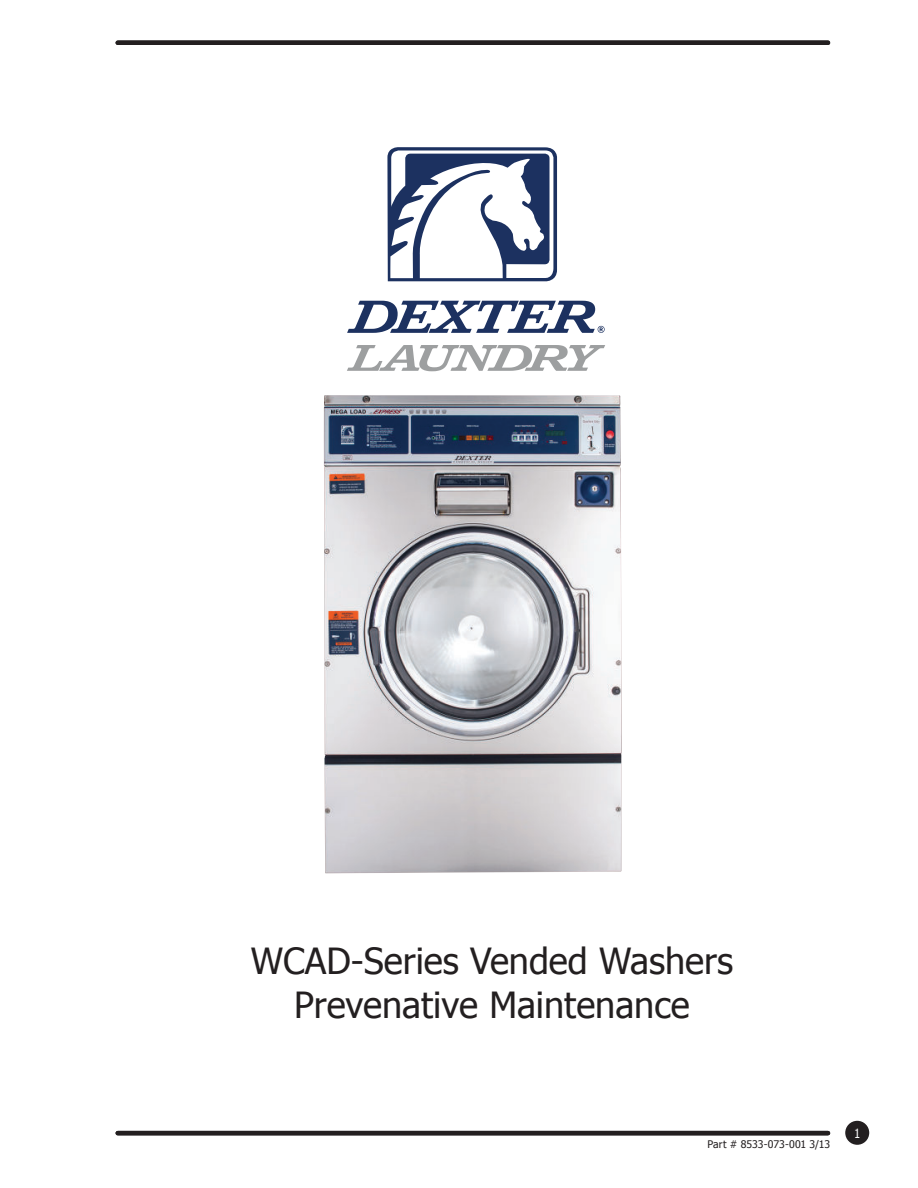
<style>
.page{position:relative;width:918px;height:1188px;background:#fff}
.page>*{position:absolute;margin:0;border:0;box-sizing:border-box;transform-origin:0 0}
.t1{font:36px/43.2px "Tahoma";color:#231f20;text-align:center}
.t2{font:13.5px "Tahoma";color:#fff}
.t3{font:12.75px "Tahoma";color:#fff;scale:.9 1}
.t4{font:10.5px "Tahoma";color:#231f20}
</style>
<div class="page">
<svg style="left:387px;top:147px;width:170px;height:134px"></svg>
<svg style="left:347px;top:301px;width:258px;height:32px"></svg>
<svg style="left:347px;top:345px;width:258px;height:26px"></svg>
<img style="left:324px;top:395px;width:298px;height:478px">
<hr style="left:118px;top:41px;width:710px;height:4px;background:#231f20">
<hr style="left:118px;top:1131px;width:710px;height:4px;background:#231f20">
<div style="left:844px;top:1120px;width:26px;height:26px;background:#231f20;border-radius:50%"></div>
<div style="left:844px;top:1119px;width:27px;height:27px;border:1px solid #fff;border-radius:50%"></div>
<p class="t1" style="left:251px;top:943px;width:484px">WCAD-Series Vended Washers<br>Prevenative Maintenance</p>
<p class="t4" style="left:707px;top:1139px;width:124px">Part # 8533-073-001 3/13</p>
<p class="t2" style="left:854px;top:1128px;width:9px">1</p>
<p class="t3" style="left:854px;top:1128px;width:8px">1</p>
</div>
